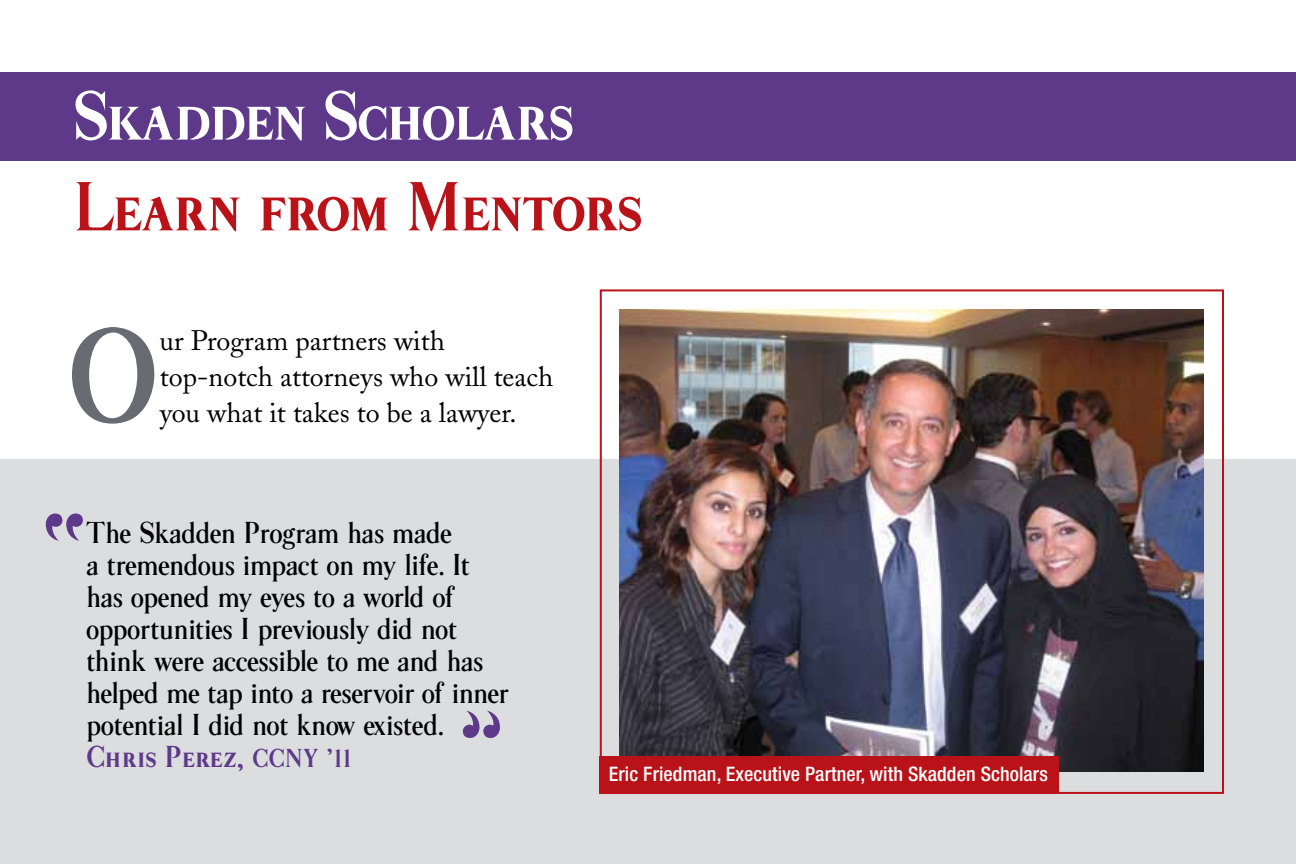
<style>
.page{position:relative;width:1296px;height:864px;background:#fff}
.page>*{position:absolute;margin:0;border:0;box-sizing:border-box;transform-origin:0 0}
.t1{font:700 123.4px "City Roman";color:#696b73}
.t2{font:500 104px "City Roman";color:#5e398a}
.t3{font:700 64px "City Roman Small Caps";letter-spacing:-.065em;color:#b91319}
.t4{font:700 64px "City Roman Small Caps";letter-spacing:-.055em;color:#fff}
.t5{font:500 28px/32px "City Roman";letter-spacing:-.025em;color:#000}
.t6{font:28px/36px "Adobe Caslon";color:#000}
.t7{font:700 28px "City Roman Small Caps";letter-spacing:-.025em;color:#5e398a}
.t8{font:500 condensed 20px "Helvetica Neue";letter-spacing:.005em;color:#fff}
.s1{font-size:24px}
</style>
<div class="page">
<div style="left:0;top:460px;width:1296px;height:404px;background:#dcddde"></div>
<img style="left:620px;top:310px;width:584px;height:462px">
<div style="left:0;top:72px;width:1296px;height:89px;background:#5e398a"></div>
<div style="left:600px;top:757px;width:459px;height:37px;background:#b91319"></div>
<h3 class="t4" style="left:72px;top:84px;width:504px">Skadden Scholars</h3>
<h3 class="t3" style="left:72px;top:175px;width:573px">Learn from Mentors</h3>
<h1 class="t1" style="left:66px;top:315px;width:95px">O</h1>
<p class="t6" style="left:160px;top:323px;width:395px">ur Program partners with top-notch attorneys who will teach you what it takes to be a lawyer.</p>
<h2 class="t2" style="left:37px;top:505px;width:55px">“</h2>
<p class="t5" style="left:86px;top:518px;width:424px">The Skadden Program has made<br>a tremendous impact on my life. It has opened my eyes to a world of opportunities I previously did not think were accessible to me and has helped me tap into a reservoir of inner potential I did not know existed.</p>
<p class="t7" style="left:86px;top:743px;width:267px">Chris Perez, <span class="s1">CCNY ’11</span></p>
<h2 class="t2" style="left:508px;top:746px;width:55px;rotate:-180deg">“</h2>
<p class="t8" style="left:609px;top:762px;width:441px">Eric Friedman, Executive Partner, with Skadden Scholars</p>
</div>
